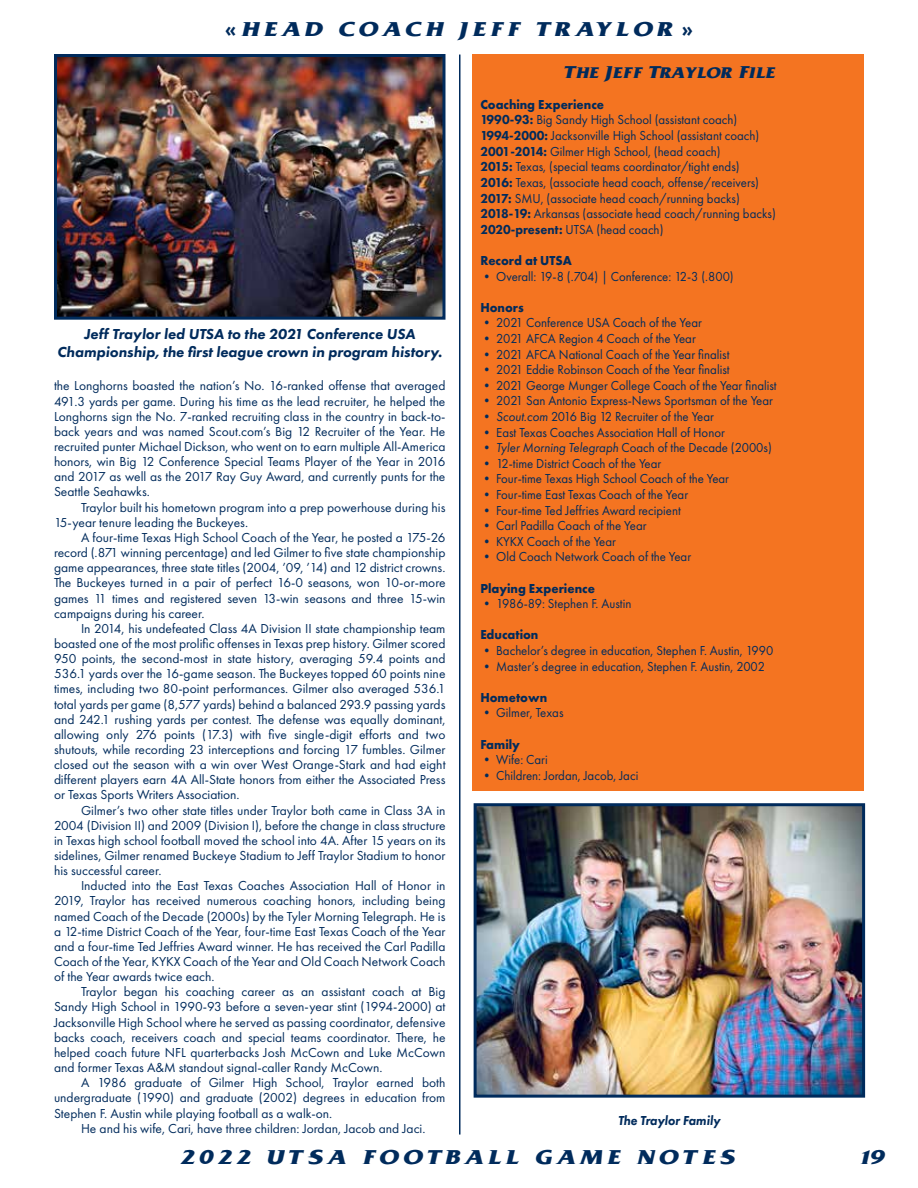
<style>
.page{position:relative;width:918px;height:1188px;background:#fff}
.page>*{position:absolute;margin:0;border:0;box-sizing:border-box;transform-origin:0 0}
.t1{font:700 21px "UTSA";letter-spacing:.2em;color:#002b5c}
.t2{font:700 18px "UTSA";color:#002b5c;scale:.95 1}
.t3{font:italic 800 15px/18px "Futura PT";color:#002b5c;text-align:center}
.t4{font:13.5px/15.1px "Futura PT";color:#002b5c;text-align:justify}
.t5{font:13.5px/15.6px "Futura PT";color:#002b5c;scale:.95 1}
.t6{font:700 13.5px "Futura PT";color:#002b5c;scale:.95 1}
.t7{font:italic 800 13.5px "Futura PT";color:#002b5c;scale:.92 1}
.s1{font-family:"Futura PT"}
.s2{font-weight:700}
.s3{font-weight:800}
.s4{font-style:italic}
</style>
<div class="page">
<hr style="left:459px;top:55px;width:1px;height:1080px;background:#002b5c">
<div style="left:472px;top:55px;width:392px;height:736px;background:#f47421"></div>
<img style="left:58px;top:58px;width:384px;height:258px">
<div style="left:54px;top:54px;width:392px;height:266px;border:3px solid #002b5c"></div>
<img style="left:478px;top:807px;width:383px;height:287px">
<div style="left:474px;top:803px;width:391px;height:295px;border:3px solid #002b5c"></div>
<h1 class="t1" style="left:225px;top:17px;width:469px"><span class="s1">«</span> HEAD COACH JEFF TRAYLOR <span class="s1">»</span></h1>
<p class="t3" style="left:57px;top:325px;width:387px">Jeff Traylor led UTSA to the 2021 Conference USA<br>Championship, the first league crown in program history.</p>
<p class="t4" style="left:54px;top:378px;width:393px">the Longhorns boasted the nation’s No. 16-ranked offense that averaged 491.3 yards per game. During his time as the lead recruiter, he helped the Longhorns sign the No. 7-ranked recruiting class in the country in back-to&shy;back years and was named Scout.com’s Big 12 Recruiter of the Year. He recruited punter Michael Dickson, who went on to earn multiple All-America honors, win Big 12 Conference Special Teams Player of the Year in 2016 and 2017 as well as the 2017 Ray Guy Award, and currently punts for the Seattle Seahawks.</p>
<p class="t4" style="left:54px;top:499px;width:393px;text-indent:27px">Traylor built his hometown program into a prep powerhouse during his<br>15-year tenure leading the Buckeyes.</p>
<p class="t4" style="left:54px;top:530px;width:393px;text-indent:27px">A four-time Texas High School Coach of the Year, he posted a 175-26 record (.871 winning percentage) and led Gilmer to five state championship game appearances, three state titles (2004, ’09, ’14) and 12 district crowns.<br>The Buckeyes turned in a pair of perfect 16-0 seasons, won 10-or-more games 11 times and registered seven 13-win seasons and three 15-win campaigns during his career.</p>
<p class="t4" style="left:54px;top:621px;width:393px;text-indent:27px">In 2014, his undefeated Class 4A Division II state championship team boasted one of the most prolific offenses in Texas prep history. Gilmer scored 950 points, the second-most in state history, averaging 59.4 points and 536.1 yards over the 16-game season. The Buckeyes topped 60 points nine times, including two 80-point performances. Gilmer also averaged 536.1 total yards per game (8,577 yards) behind a balanced 293.9 passing yards and 242.1 rushing yards per contest. The defense was equally dominant, allowing only 276 points (17.3) with five single-digit efforts and two shutouts, while recording 23 interceptions and forcing 17 fumbles. Gilmer closed out the season with a win over West Orange-Stark and had eight different players earn 4A All-State honors from either the Associated Press or Texas Sports Writers Association.</p>
<p class="t4" style="left:54px;top:802px;width:393px;text-indent:27px">Gilmer’s two other state titles under Traylor both came in Class 3A in 2004 (Division II) and 2009 (Division I), before the change in class structure in Texas high school football moved the school into 4A. After 15 years on its sidelines, Gilmer renamed Buckeye Stadium to Jeff Traylor Stadium to honor his successful career.</p>
<p class="t4" style="left:54px;top:878px;width:393px;text-indent:27px">Inducted into the East Texas Coaches Association Hall of Honor in 2019, Traylor has received numerous coaching honors, including being named Coach of the Decade (2000s) by the Tyler Morning Telegraph. He is a 12-time District Coach of the Year, four-time East Texas Coach of the Year and a four-time Ted Jeffries Award winner. He has received the Carl Padilla Coach of the Year, KYKX Coach of the Year and Old Coach Network Coach of the Year awards twice each.</p>
<p class="t4" style="left:54px;top:984px;width:393px;text-indent:27px">Traylor began his coaching career as an assistant coach at Big Sandy High School in 1990-93 before a seven-year stint (1994-2000) at Jacksonville High School where he served as passing coordinator, defensive backs coach, receivers coach and special teams coordinator. There, he helped coach future NFL quarterbacks Josh McCown and Luke McCown and former Texas A&amp;M standout signal-caller Randy McCown.</p>
<p class="t4" style="left:54px;top:1075px;width:393px;text-indent:27px">A 1986 graduate of Gilmer High School, Traylor earned both undergraduate (1990) and graduate (2002) degrees in education from Stephen F. Austin while playing football as a walk-on.</p>
<p class="t4" style="left:81px;top:1121px;width:346px">He and his wife, Cari, have three children: Jordan, Jacob and Jaci.</p>
<h2 class="t2" style="left:563px;top:61px;width:224px">The Jeff Traylor File</h2>
<p class="t5" style="left:480px;top:97px;width:312px"><span class="s2">Coaching Experience<br></span><span class="s3">1990-93:</span> Big Sandy High School (assistant coach)<br><span class="s3">1994-2000:</span> Jacksonville High School (assistant coach)<br><span class="s3">2001-2014:</span> Gilmer High School, (head coach)<br><span class="s3">2015:</span> Texas, (special teams coordinator/tight ends)<br><span class="s3">2016:</span> Texas, (associate head coach, offense/receivers)<br><span class="s3">2017:</span> SMU, (associate head coach/running backs)<br><span class="s3">2018-19:</span> Arkansas (associate head coach/running backs)<br><span class="s3">2020-present:</span> UTSA (head coach)</p>
<p class="t6" style="left:480px;top:252px;width:98px">Record at UTSA</p>
<p class="t5" style="left:480px;top:268px;width:268px">• Overall: 19-8 (.704) | Conference: 12-3 (.800)</p>
<p class="t6" style="left:480px;top:299px;width:47px">Honors</p>
<p class="t5" style="left:480px;top:315px;width:235px">• 2021 Conference USA Coach of the Year</p>
<p class="t5" style="left:480px;top:331px;width:228px">• 2021 AFCA Region 4 Coach of the Year</p>
<p class="t5" style="left:480px;top:346px;width:264px">• 2021 AFCA National Coach of the Year finalist</p>
<p class="t5" style="left:480px;top:362px;width:264px">• 2021 Eddie Robinson Coach of the Year finalist</p>
<p class="t5" style="left:480px;top:377px;width:313px">• 2021 George Munger College Coach of the Year finalist</p>
<p class="t5" style="left:480px;top:393px;width:309px">• 2021 San Antonio Express-News Sportsman of the Year</p>
<p class="t5" style="left:480px;top:409px;width:247px">• <span class="s4">Scout.com</span> 2016 Big 12 Recruiter of the Year</p>
<p class="t5" style="left:480px;top:424px;width:259px">• East Texas Coaches Association Hall of Honor</p>
<p class="t5" style="left:480px;top:440px;width:308px">• <span class="s4">Tyler Morning Telegraph</span> Coach of the Decade (2000s)</p>
<p class="t5" style="left:480px;top:455px;width:192px">• 12-time District Coach of the Year</p>
<p class="t5" style="left:480px;top:471px;width:263px">• Four-time Texas High School Coach of the Year</p>
<p class="t5" style="left:480px;top:487px;width:220px">• Four-time East Texas Coach of the Year</p>
<p class="t5" style="left:480px;top:502px;width:212px">• Four-time Ted Jeffries Award recipient</p>
<p class="t5" style="left:480px;top:518px;width:176px">• Carl Padilla Coach of the Year</p>
<p class="t5" style="left:480px;top:533px;width:144px">• KYKX Coach of the Year</p>
<p class="t5" style="left:480px;top:549px;width:223px">• Old Coach Network Coach of the Year</p>
<p class="t6" style="left:480px;top:579px;width:122px">Playing Experience</p>
<p class="t5" style="left:480px;top:596px;width:161px">• 1986-89: Stephen F. Austin</p>
<p class="t6" style="left:480px;top:626px;width:63px">Education</p>
<p class="t5" style="left:480px;top:643px;width:310px">• Bachelor’s degree in education, Stephen F. Austin, 1990</p>
<p class="t5" style="left:480px;top:658px;width:301px">• Master’s degree in education, Stephen F. Austin, 2002</p>
<p class="t6" style="left:480px;top:689px;width:72px">Hometown</p>
<p class="t5" style="left:480px;top:705px;width:89px">• Gilmer, Texas</p>
<p class="t6" style="left:480px;top:735px;width:43px">Family</p>
<p class="t5" style="left:480px;top:752px;width:72px">• Wife: Cari</p>
<p class="t5" style="left:480px;top:767px;width:168px">• Children: Jordan, Jacob, Jaci</p>
<p class="t7" style="left:618px;top:1112px;width:112px">The Traylor Family</p>
<h1 class="t1" style="left:180px;top:1145px;width:556px">2022 UTSA FOOTBALL GAME NOTES</h1>
<h1 class="t1" style="left:860px;top:1145px;width:26px">19</h1>
</div>
